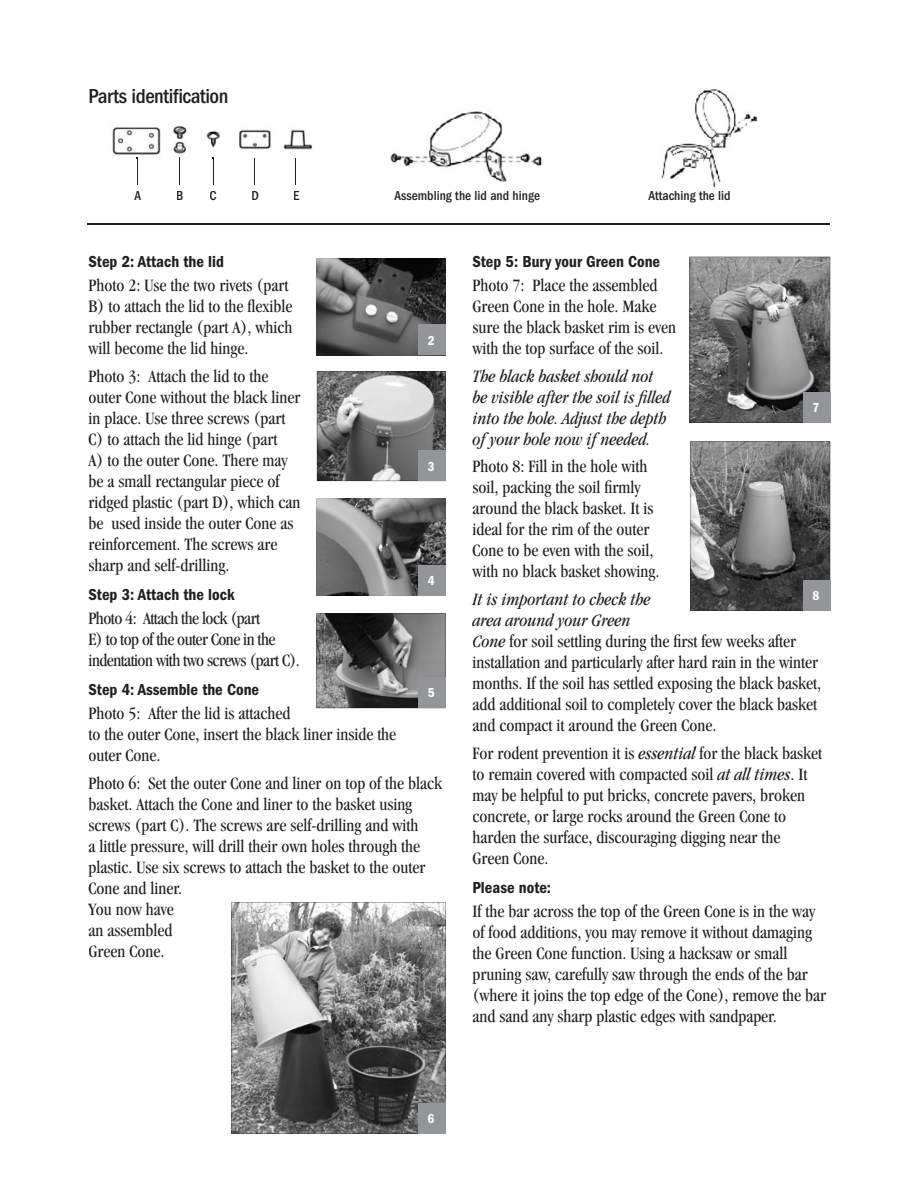
<style>
.page{position:relative;width:918px;height:1188px;background:#fff}
.page>*{position:absolute;margin:0;border:0;box-sizing:border-box;transform-origin:0 0}
.t1{font:500 condensed 21px "Franklin Gothic";letter-spacing:-.02em;color:#231f20}
.t2{font:condensed 18px/21px "Garamond";color:#231f20}
.t3{font:italic condensed 18px/21px "Garamond";color:#231f20}
.t4{font:condensed 18px/21px "Garamond";letter-spacing:-.03em;color:#231f20}
.t5{font:600 condensed 16.5px "Franklin Gothic";color:#231f20}
.t6{font:500 condensed 13.5px "Franklin Gothic";color:#231f20}
.t7{font:600 condensed 13.5px "Franklin Gothic";color:#fff}
.s1{font-style:italic}
</style>
<div class="page">
<svg style="left:316px;top:258px;width:130px;height:98px;background:#555"></svg>
<svg style="left:317px;top:371px;width:129px;height:110px;background:#838383"></svg>
<img style="left:661px;top:89px;width:97px;height:98px">
<img style="left:390px;top:111px;width:153px;height:71px">
<img style="left:112px;top:126px;width:108px;height:32px">
<img style="left:239px;top:129px;width:74px;height:21px">
<svg style="left:137px;top:158px;width:1px;height:27px"></svg>
<svg style="left:179px;top:158px;width:1px;height:27px"></svg>
<svg style="left:213px;top:158px;width:1px;height:27px"></svg>
<svg style="left:254px;top:158px;width:1px;height:27px"></svg>
<svg style="left:295px;top:158px;width:1px;height:27px"></svg>
<hr style="left:88px;top:223px;width:742px;height:1px;background:#231f20">
<svg style="left:317px;top:499px;width:129px;height:97px;background:#747474"></svg>
<svg style="left:317px;top:613px;width:129px;height:95px;background:#646464"></svg>
<svg style="left:231px;top:902px;width:215px;height:232px;background:#808080"></svg>
<svg style="left:690px;top:257px;width:140px;height:166px;background:#787878"></svg>
<img style="left:690px;top:442px;width:139px;height:168px">
<div style="left:418px;top:325px;width:28px;height:30px;background:#939598"></div>
<div style="left:418px;top:451px;width:28px;height:30px;background:#939598"></div>
<div style="left:418px;top:566px;width:28px;height:30px;background:#939598"></div>
<div style="left:418px;top:678px;width:28px;height:30px;background:#939598"></div>
<div style="left:418px;top:1104px;width:27px;height:30px;background:#939598"></div>
<div style="left:803px;top:392px;width:27px;height:31px;background:#939598"></div>
<div style="left:803px;top:580px;width:27px;height:30px;background:#939598"></div>
<p class="t1" style="left:89px;top:85px;width:141px">Parts identification</p>
<p class="t6" style="left:134px;top:188px;width:8px">A</p>
<p class="t6" style="left:176px;top:188px;width:9px">B</p>
<p class="t6" style="left:210px;top:188px;width:9px">C</p>
<p class="t6" style="left:252px;top:188px;width:9px">D</p>
<p class="t6" style="left:293px;top:188px;width:8px">E</p>
<p class="t6" style="left:395px;top:188px;width:147px">Assembling the lid and hinge</p>
<p class="t6" style="left:649px;top:188px;width:84px">Attaching the lid</p>
<p class="t5" style="left:89px;top:252px;width:137px">Step 2: Attach the lid</p>
<p class="t2" style="left:89px;top:274px;width:205px">Pho to 2: Use the two riv ets (part<br>B) to at tach the lid to the flexible rub ber rect an gle (part A), which will be come the lid hinge.</p>
<p class="t2" style="left:89px;top:365px;width:213px">Photo 3: At tach the lid to the<br>out er Cone with out the black lin er in place. Use three screws (part<br>C) to attach the lid hinge (part<br>A) to the out er Cone. There may be a small rect an gu lar piece of ridged plas tic (part D), which can be used in side the outer Cone as re in force ment. The screws are sharp and self-drill ing.</p>
<p class="t5" style="left:89px;top:585px;width:148px">Step 3: Attach the lock</p>
<p class="t4" style="left:89px;top:608px;width:213px">Photo 4: At tach the lock (part<br>E) to top of the out er Cone in the<br>in den ta tion with two screws (part C).</p>
<p class="t5" style="left:89px;top:680px;width:172px">Step 4: Assemble the Cone</p>
<p class="t2" style="left:89px;top:703px;width:309px">Pho to 5: After the lid is at tached<br>to the out er Cone, in sert the black lin er in side the out er Cone.</p>
<p class="t2" style="left:89px;top:773px;width:355px">Pho to 6: Set the outer Cone and liner on top of the black bas ket. At tach the Cone and lin er to the bas ket us ing screws (part C). The screws are self-drill ing and with<br>a lit tle pres sure, will drill their own holes through the plas tic. Use six screws to at tach the bas ket to the out er Cone and lin er.<br>You now have<br>an as sem bled<br>Green Cone.</p>
<p class="t7" style="left:428px;top:332px;width:8px">2</p>
<p class="t7" style="left:428px;top:458px;width:8px">3</p>
<p class="t7" style="left:428px;top:573px;width:8px">4</p>
<p class="t7" style="left:428px;top:685px;width:8px">5</p>
<p class="t5" style="left:472px;top:252px;width:189px">Step 5: Bury your Green Cone</p>
<p class="t2" style="left:472px;top:274px;width:205px">Pho to 7: Place the as sem bled<br>Green Cone in the hole. Make sure the black bas ket rim is even with the top sur face of the soil.</p>
<p class="t3" style="left:472px;top:365px;width:199px">The black bas ket should not be vis i ble af ter the soil is filled into the hole. Ad just the depth of your hole now if need ed.</p>
<p class="t2" style="left:472px;top:456px;width:188px">Pho to 8: Fill in the hole with soil, pack ing the soil firm ly around the black bas ket. It is ide al for the rim of the out er<br>Cone to be even with the soil, with no black bas ket show ing.</p>
<p class="t2" style="left:472px;top:589px;width:350px"><span class="s1">It is im por tant to check the<br>area around your Green<br>Cone</span> for soil set tling dur ing the first few weeks af ter<br>in stal la tion and par tic u lar ly af ter hard rain in the win ter months. If the soil has set tled ex pos ing the black bas ket, add ad di tion al soil to com plete ly cov er the black bas ket and com pact it around the Green Cone.</p>
<p class="t2" style="left:472px;top:742px;width:351px">For ro dent pre ven tion it is <span class="s1">es sen tial</span> for the black bas ket to re main cov ered with com pact ed soil <span class="s1">at all times</span>. It may be helpful to put bricks, con crete pav ers, bro ken con crete, or large rocks around the Green Cone to<br>hard en the sur face, dis cour ag ing dig ging near the<br>Green Cone.</p>
<p class="t5" style="left:472px;top:878px;width:80px">Please note:</p>
<p class="t2" style="left:472px;top:901px;width:355px">If the bar across the top of the Green Cone is in the way of food additions, you may remove it without damaging the Green Cone function. Using a hacksaw or small pruning saw, carefully saw through the ends of the bar (where it joins the top edge of the Cone), remove the bar and sand any sharp plastic edges with sandpaper.</p>
<p class="t7" style="left:813px;top:400px;width:8px">7</p>
<p class="t7" style="left:813px;top:588px;width:8px">8</p>
<p class="t7" style="left:428px;top:1111px;width:8px">6</p>
</div>
